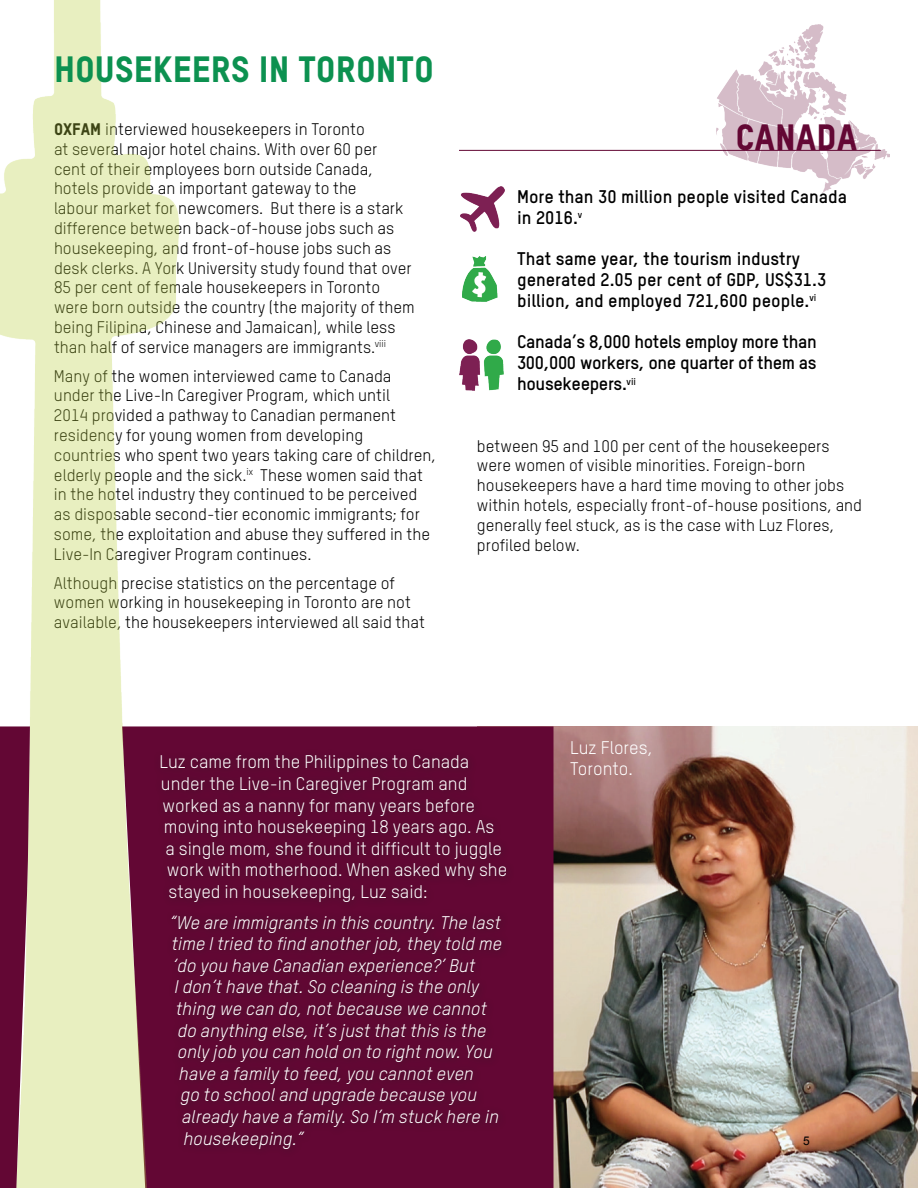
<style>
.page{position:relative;width:918px;height:1188px;background:#fff}
.page>*{position:absolute;margin:0;border:0;box-sizing:border-box;transform-origin:0 0}
.t1{font:36px "Oxfam TSTARPRO Headline";color:#0c9150}
.t2{font:36px "Oxfam TSTARPRO Headline";color:#630734}
.t3{font:italic 18px "Oxfam TSTARPRO";color:#fff}
.t4{font:18px/21.6px "Oxfam TSTARPRO";color:#fff}
.t5{font:700 18px/21px "Oxfam TSTARPRO";color:#000}
.t6{font:16.5px/19.8px "Oxfam TSTARPRO";color:#000}
.t7{font:12px "Arial";color:#000}
.s1{font-family:"Oxfam TSTARPRO Headline"}
</style>
<div class="page">
<img style="left:554px;top:726px;width:364px;height:462px">
<div style="left:221px;top:726px;width:333px;height:462px;background:#630734"></div>
<img style="left:0;top:0;width:221px;height:1188px">
<div style="left:154px;top:748px;width:361px;height:410px;background:#5e0832"></div>
<svg style="left:0;top:726px;width:30px;height:462px;background:#782c4c"></svg>
<hr style="left:459px;top:150px;width:422px;height:1px;background:#630734">
<img style="left:460px;top:186px;width:45px;height:46px">
<img style="left:459px;top:339px;width:44px;height:51px">
<img style="left:462px;top:256px;width:35px;height:46px">
<img style="left:717px;top:24px;width:173px;height:168px">
<h1 class="t1" style="left:54px;top:47px;width:381px">HOUSEKEERS IN TORONTO</h1>
<p class="t6" style="left:54px;top:119px;width:362px"><span class="s1">OXFAM</span> interviewed housekeepers in Toronto<br>at several major hotel chains. With over 60 per<br>cent of their employees born outside Canada, hotels provide an important gateway to the<br>labour market for newcomers. But there is a stark difference between back-of-house jobs such as housekeeping, and front-of-house jobs such as desk clerks. A York University study found that over 85 per cent of female housekeepers in Toronto were born outside the country (the majority of them being Filipina, Chinese and Jamaican), while less than half of service managers are immigrants.<sup>viii</sup></p>
<p class="t6" style="left:54px;top:366px;width:384px">Many of the women interviewed came to Canada under the Live-In Caregiver Program, which until<br>2014 provided a pathway to Canadian permanent residency for young women from developing<br>countries who spent two years taking care of children, elderly people and the sick.<sup>ix</sup> These women said that in the hotel industry they continued to be perceived as disposable second-tier economic immigrants; for some, the exploitation and abuse they suffered in the Live-In Caregiver Program continues.</p>
<p class="t6" style="left:54px;top:573px;width:372px">Although precise statistics on the percentage of women working in housekeeping in Toronto are not available, the housekeepers interviewed all said that</p>
<h1 class="t2" style="left:735px;top:115px;width:124px">CANADA</h1>
<p class="t5" style="left:517px;top:185px;width:332px">More than 30 million people visited Canada in 2016.<sup>v</sup></p>
<p class="t5" style="left:517px;top:248px;width:311px">That same year, the tourism industry generated 2.05 per cent of GDP, US$31.3 billion, and employed 721,600 people.<sup>vi</sup></p>
<p class="t5" style="left:517px;top:331px;width:301px;text-align:justify">Canada’s 8,000 hotels employ more than 300,000 workers, one quarter of them as housekeepers.<sup>vii</sup></p>
<p class="t6" style="left:477px;top:436px;width:387px">between 95 and 100 per cent of the housekeepers were women of visible minorities. Foreign-born housekeepers have a hard time moving to other jobs within hotels, especially front-of-house positions, and generally feel stuck, as is the case with Luz Flores, profiled below.</p>
<p class="t4" style="left:159px;top:751px;width:311px">Luz came from the Philippines to Canada</p>
<p class="t4" style="left:161px;top:773px;width:308px">under the Live-in Caregiver Program and</p>
<p class="t4" style="left:162px;top:794px;width:314px">worked as a nanny for many years before</p>
<p class="t4" style="left:164px;top:816px;width:332px">moving into housekeeping 18 years ago. As</p>
<p class="t4" style="left:165px;top:838px;width:338px">a single mom, she found it difficult to juggle</p>
<p class="t4" style="left:167px;top:859px;width:342px">work with motherhood. When asked why she</p>
<p class="t4" style="left:168px;top:881px;width:261px">stayed in housekeeping, Luz said:</p>
<p class="t3" style="left:170px;top:912px;width:332px">“We are immigrants in this country. The last</p>
<p class="t3" style="left:171px;top:933px;width:332px">time I tried to find another job, they told me</p>
<p class="t3" style="left:173px;top:955px;width:304px">‘do you have Canadian experience?’ But</p>
<p class="t3" style="left:174px;top:976px;width:306px">I don’t have that. So cleaning is the only</p>
<p class="t3" style="left:176px;top:998px;width:312px">thing we can do, not because we cannot</p>
<p class="t3" style="left:177px;top:1020px;width:310px">do anything else, it’s just that this is the</p>
<p class="t3" style="left:177px;top:1041px;width:317px">only job you can hold on to right now. You</p>
<p class="t3" style="left:179px;top:1063px;width:296px">have a family to feed, you cannot even</p>
<p class="t3" style="left:180px;top:1084px;width:298px">go to school and upgrade because you</p>
<p class="t3" style="left:182px;top:1106px;width:318px">already have a family. So I’m stuck here in</p>
<p class="t3" style="left:183px;top:1128px;width:122px">housekeeping.”</p>
<p class="t4" style="left:570px;top:736px;width:84px">Luz Flores,<br>Toronto.</p>
<p class="t7" style="left:803px;top:1133px;width:8px">5</p>
</div>
